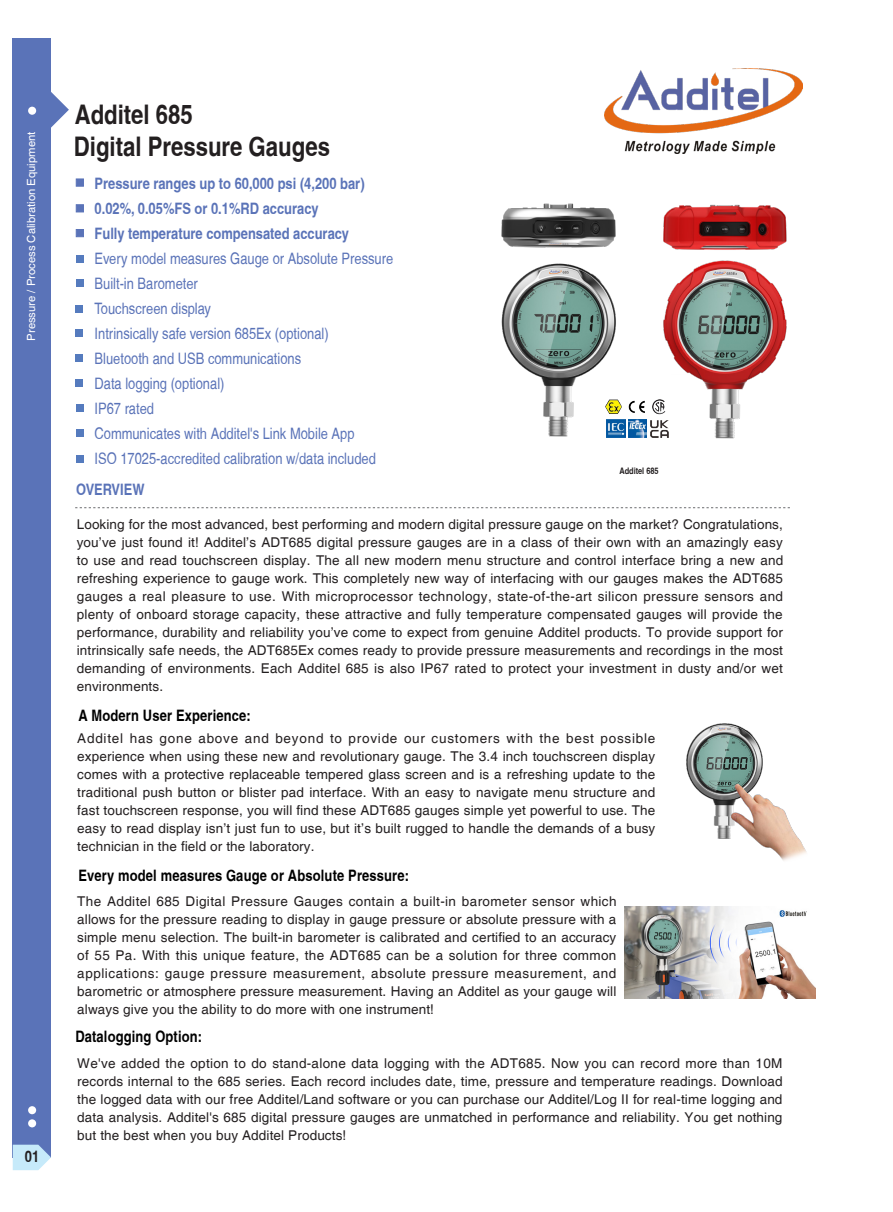
<style>
.page{position:relative;width:893px;height:1212px;background:#fff}
.page>*{position:absolute;margin:0;border:0;box-sizing:border-box;transform-origin:0 0}
.t1{font:700 condensed 27px "Helvetica";color:#231f20}
.t2{font:condensed 15.75px "Helvetica";color:#5a73b8}
.t3{font:700 condensed 15.75px "Helvetica";color:#5a73b8}
.t4{font:700 condensed 15.75px "Helvetica";letter-spacing:.01em;color:#000}
.t5{font:700 condensed 15.75px "Helvetica";color:#231f20}
.t6{font:13.5px/18px "Helvetica";letter-spacing:.01em;color:#231f20;text-align:justify}
.t7{font:11.25px "Helvetica";color:#fff}
.t8{font:700 condensed 9px "Helvetica";color:#231f20}
</style>
<div class="page">
<div style="left:13px;top:38px;width:38px;height:1119px;background:#5a73b8"></div>
<svg style="left:51px;top:92px;width:18px;height:36px"></svg>
<div style="left:28px;top:107px;width:8px;height:8px;background:#fff;border-radius:50%"></div>
<div style="left:28px;top:1119px;width:8px;height:8px;background:#fff;border-radius:50%"></div>
<div style="left:28px;top:1106px;width:8px;height:8px;background:#fff;border-radius:50%"></div>
<svg style="left:13px;top:1145px;width:38px;height:25px"></svg>
<img style="left:604px;top:68px;width:198px;height:85px">
<div style="left:76px;top:179px;width:8px;height:7px;background:#5a73b8"></div>
<div style="left:76px;top:229px;width:8px;height:8px;background:#5a73b8"></div>
<div style="left:76px;top:256px;width:7px;height:7px;background:#557bbe"></div>
<div style="left:75px;top:305px;width:7px;height:8px;background:#557bbe"></div>
<div style="left:75px;top:329px;width:7px;height:7px;background:#557bbe"></div>
<div style="left:76px;top:204px;width:8px;height:8px;background:#5a73b8;border:1px solid #5a73b8"></div>
<div style="left:75px;top:355px;width:7px;height:7px;background:#557bbe"></div>
<img style="left:628px;top:400px;width:17px;height:13px">
<img style="left:618px;top:400px;width:4px;height:14px">
<div style="left:76px;top:379px;width:7px;height:8px;background:#557bbe"></div>
<svg style="left:75px;top:507px;width:715px;height:1px"></svg>
<img style="left:628px;top:419px;width:19px;height:19px">
<img style="left:618px;top:419px;width:7px;height:19px">
<img style="left:652px;top:204px;width:135px;height:235px">
<div style="left:76px;top:280px;width:7px;height:7px;background:#557bbe"></div>
<div style="left:76px;top:404px;width:7px;height:8px;background:#557bbe"></div>
<img style="left:686px;top:723px;width:121px;height:138px">
<img style="left:501px;top:203px;width:117px;height:235px">
<img style="left:625px;top:907px;width:190px;height:91px">
<div style="left:76px;top:430px;width:7px;height:7px;background:#557bbe"></div>
<div style="left:76px;top:456px;width:8px;height:7px;background:#557bbe"></div>
<img style="left:650px;top:420px;width:18px;height:18px">
<p class="t7" style="left:25px;top:341px;width:210px;rotate:-90deg">Pressure / Process Calibration Equipment</p>
<p class="t5" style="left:25px;top:1147px;width:16px">01</p>
<p class="t1" style="left:75px;top:98px;width:119px">Additel 685</p>
<p class="t1" style="left:74px;top:130px;width:258px">Digital Pressure Gauges</p>
<p class="t3" style="left:95px;top:174px;width:272px">Pressure ranges up to 60,000 psi (4,200 bar)</p>
<p class="t3" style="left:95px;top:199px;width:226px">0.02%, 0.05%FS or 0.1%RD accuracy</p>
<p class="t3" style="left:95px;top:224px;width:256px">Fully temperature compensated accuracy</p>
<p class="t2" style="left:95px;top:250px;width:300px">Every model measures Gauge or Absolute Pressure</p>
<p class="t2" style="left:95px;top:275px;width:105px">Built-in Barometer</p>
<p class="t2" style="left:95px;top:300px;width:118px">Touchscreen display</p>
<p class="t2" style="left:95px;top:325px;width:236px">Intrinsically safe version 685Ex (optional)</p>
<p class="t2" style="left:95px;top:350px;width:208px">Bluetooth and USB communications</p>
<p class="t2" style="left:95px;top:375px;width:131px">Data logging (optional)</p>
<p class="t2" style="left:95px;top:400px;width:61px">IP67 rated</p>
<p class="t2" style="left:95px;top:425px;width:262px">Communicates with Additel's Link Mobile App</p>
<p class="t2" style="left:95px;top:450px;width:283px">ISO 17025-accredited calibration w/data included</p>
<p class="t8" style="left:619px;top:465px;width:41px">Additel 685</p>
<p class="t3" style="left:76px;top:480px;width:70px">OVERVIEW</p>
<p class="t6" style="left:77px;top:515px;width:708px">Looking for the most advanced, best performing and modern digital pressure gauge on the market? Congratulations, you’ve just found it! Additel’s ADT685 digital pressure gauges are in a class of their own with an amazingly easy to use and read touchscreen display. The all new modern menu structure and control interface bring a new and refreshing experience to gauge work. This completely new way of interfacing with our gauges makes the ADT685 gauges a real pleasure to use. With microprocessor technology, state-of-the-art silicon pressure sensors and plenty of onboard storage capacity, these attractive and fully temperature compensated gauges will provide the performance, durability and reliability you’ve come to expect from genuine Additel products. To provide support for intrinsically safe needs, the ADT685Ex comes ready to provide pressure measurements and recordings in the most demanding of environments. Each Additel 685 is also IP67 rated to protect your investment in dusty and/or wet environments.</p>
<p class="t4" style="left:78px;top:705px;width:174px">A Modern User Experience:</p>
<p class="t6" style="left:77px;top:730px;width:580px">Additel has gone above and beyond to provide our customers with the best possible experience when using these new and revolutionary gauge. The 3.4 inch touchscreen display comes with a protective replaceable tempered glass screen and is a refreshing update to the traditional push button or blister pad interface. With an easy to navigate menu structure and fast touchscreen response, you will find these ADT685 gauges simple yet powerful to use. The easy to read display isn’t just fun to use, but it’s built rugged to handle the demands of a busy technician in the field or the laboratory.</p>
<p class="t4" style="left:78px;top:866px;width:332px">Every model measures Gauge or Absolute Pressure:</p>
<p class="t6" style="left:77px;top:892px;width:541px">The Additel 685 Digital Pressure Gauges contain a built-in barometer sensor which allows for the pressure reading to display in gauge pressure or absolute pressure with a simple menu selection. The built-in barometer is calibrated and certified to an accuracy of 55 Pa. With this unique feature, the ADT685 can be a solution for three common applications: gauge pressure measurement, absolute pressure measurement, and barometric or atmosphere pressure measurement. Having an Additel as your gauge will always give you the ability to do more with one instrument!</p>
<p class="t4" style="left:75px;top:1027px;width:128px">Datalogging Option:</p>
<p class="t6" style="left:77px;top:1054px;width:707px">We've added the option to do stand-alone data logging with the ADT685. Now you can record more than 10M records internal to the 685 series. Each record includes date, time, pressure and temperature readings. Download the logged data with our free Additel/Land software or you can purchase our Additel/Log II for real-time logging and data analysis. Additel's 685 digital pressure gauges are unmatched in performance and reliability. You get nothing but the best when you buy Additel Products!</p>
</div>
